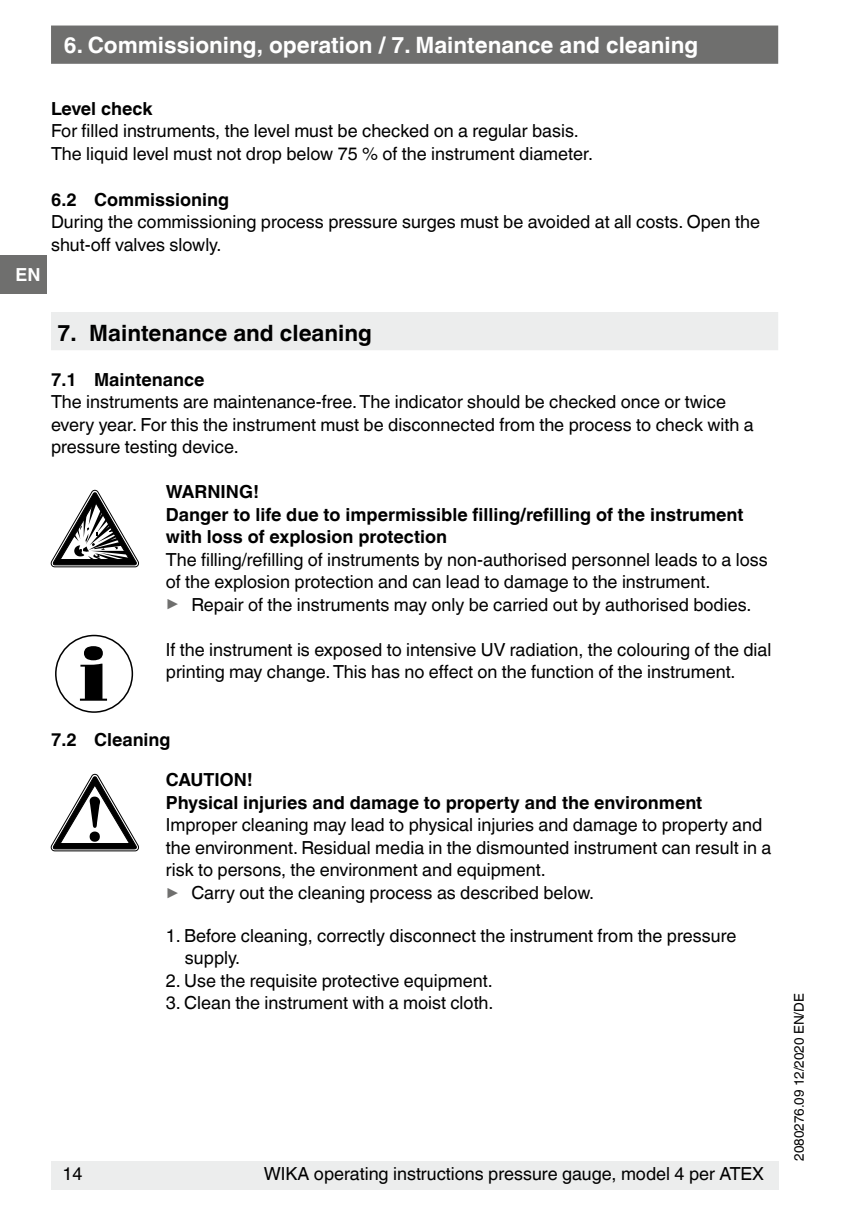
<style>
.page{position:relative;width:842px;height:1212px;background:#fff}
.page>*{position:absolute;margin:0;border:0;box-sizing:border-box;transform-origin:0 0}
.t1{font:700 22.5px "Helvetica World";color:#fff}
.t2{font:700 22.5px "Helvetica World";color:#000}
.t3{font:18px/22.5px "Helvetica World";color:#000}
.t4{font:700 18px/22.5px "Helvetica World";color:#000}
.t5{font:700 18px "Helvetica World";color:#fff}
.t6{font:13.5px "Helvetica World";color:#000}
.s1{font-size:16.88px;color:#6f6f6e}
</style>
<div class="page">
<div style="left:51px;top:1161px;width:727px;height:29px;background:#eceded"></div>
<div style="left:51px;top:26px;width:727px;height:38px;background:#6f6f6e;border:2px solid #6f6f6e"></div>
<div style="left:0;top:255px;width:47px;height:38px;background:#6f6f6e"></div>
<div style="left:51px;top:312px;width:727px;height:38px;background:#eceded"></div>
<svg style="left:51px;top:490px;width:88px;height:77px"></svg>
<svg style="left:80px;top:646px;width:27px;height:55px"></svg>
<div style="left:55px;top:635px;width:78px;height:78px;border:2px solid #000;border-radius:50%"></div>
<svg style="left:51px;top:774px;width:88px;height:77px"></svg>
<p class="t1" style="left:64px;top:36px;width:636px">6. Commissioning, operation / 7. Maintenance and cleaning</p>
<p class="t5" style="left:15px;top:264px;width:27px">EN</p>
<p class="t4" style="left:51px;top:99px;width:103px">Level check</p>
<p class="t3" style="left:51px;top:120px;width:543px">For filled instruments, the level must be checked on a regular basis.<br>The liquid level must not drop below 75 % of the instrument diameter.</p>
<p class="t4" style="left:51px;top:190px;width:180px">6.2 Commissioning</p>
<p class="t3" style="left:51px;top:212px;width:710px">During the commissioning process pressure surges must be avoided at all costs. Open the shut-off valves slowly.</p>
<p class="t2" style="left:57px;top:324px;width:316px">7. Maintenance and cleaning</p>
<p class="t4" style="left:51px;top:370px;width:155px">7.1 Maintenance</p>
<p class="t3" style="left:51px;top:392px;width:704px">The instruments are maintenance-free. The indicator should be checked once or twice every year. For this the instrument must be disconnected from the process to check with a pressure testing device.</p>
<p class="t4" style="left:166px;top:482px;width:579px">WARNING!<br>Danger to life due to impermissible filling/refilling of the instrument with loss of explosion protection</p>
<p class="t3" style="left:166px;top:548px;width:603px">The filling/refilling of instruments by non-authorised personnel leads to a loss of the explosion protection and can lead to damage to the instrument.<br><span class="s1">▶</span> Repair of the instruments may only be carried out by authorised bodies.</p>
<p class="t3" style="left:166px;top:640px;width:607px">If the instrument is exposed to intensive UV radiation, the colouring of the dial printing may change. This has no effect on the function of the instrument.</p>
<p class="t4" style="left:51px;top:730px;width:121px">7.2 Cleaning</p>
<p class="t4" style="left:166px;top:770px;width:538px">CAUTION!<br>Physical injuries and damage to property and the environment</p>
<p class="t3" style="left:166px;top:815px;width:607px">Improper cleaning may lead to physical injuries and damage to property and the environment. Residual media in the dismounted instrument can result in a risk to persons, the environment and equipment.<br><span class="s1">▶</span> Carry out the cleaning process as described below.</p>
<p class="t3" style="left:185px;top:926px;width:553px;text-indent:-19px">1. Before cleaning, correctly disconnect the instrument from the pressure supply.</p>
<p class="t3" style="left:166px;top:971px;width:328px">2. Use the requisite protective equipment.</p>
<p class="t3" style="left:166px;top:993px;width:329px">3. Clean the instrument with a moist cloth.</p>
<p class="t3" style="left:63px;top:1164px;width:22px">14</p>
<p class="t3" style="left:264px;top:1164px;width:502px">WIKA operating instructions pressure gauge, model 4 per ATEX</p>
<p class="t6" style="left:791px;top:1161px;width:169px;rotate:-90deg">2080276.09 12/2020 EN/DE</p>
</div>
